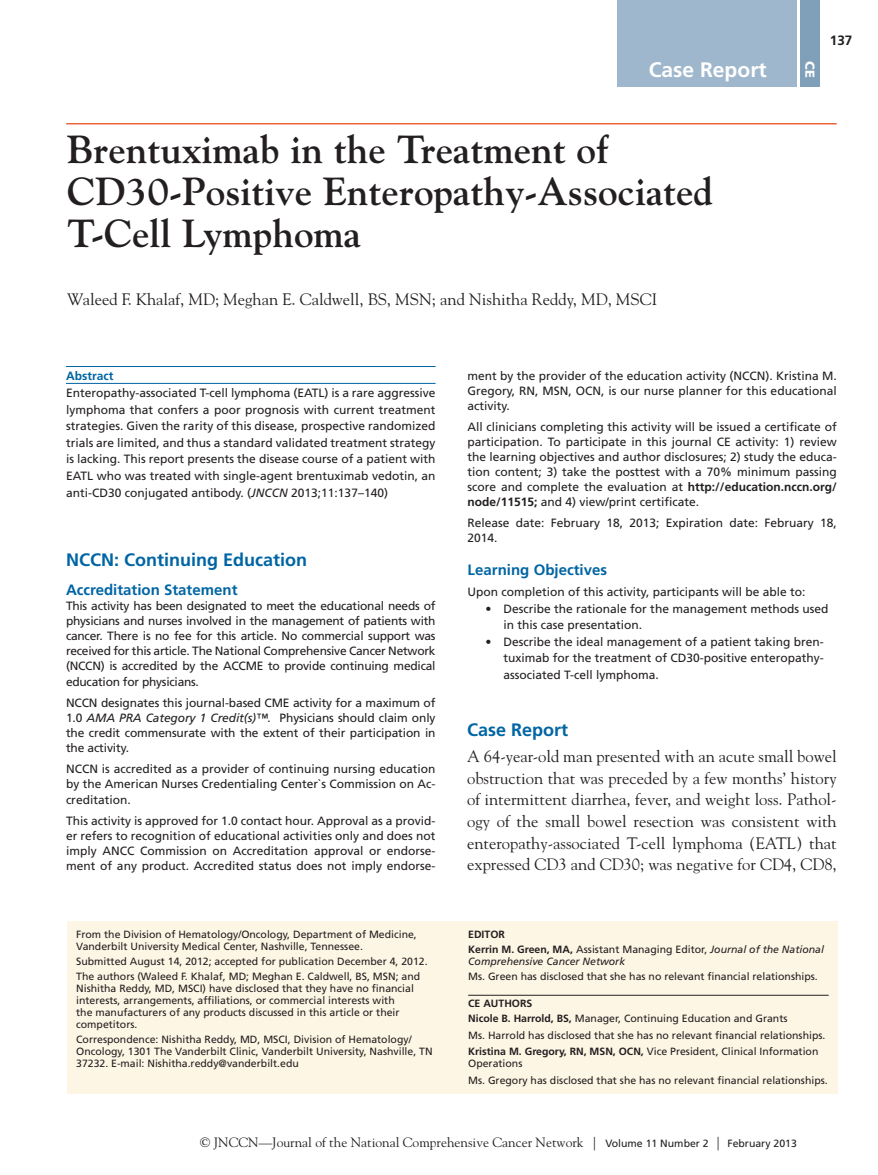
<style>
.page{position:relative;width:878px;height:1175px;background:#fff}
.page>*{position:absolute;margin:0;border:0;box-sizing:border-box;transform-origin:0 0}
.OAT{font:700 39px/42px "Goudy Std";color:#231f20}
.t1{font:700 21px "Frutiger LT Std";color:#fff}
.t2{font:700 18px "Frutiger LT Std";color:#0065a4}
.TXT__flush{font:16.5px/21.6px "Goudy Std";color:#231f20;text-align:justify}
.OAA{font:16.5px "Goudy Std";color:#231f20}
.H2_after_H1{font:700 15px "Frutiger LT Std";color:#0065a4}
.MEDSCAPE_Heading{font:700 15px "Frutiger LT Std";color:#0065a4}
.t3{font:13.5px "Goudy Std";color:#231f20}
.t4{font:700 13.5px "Frutiger LT Std";color:#231f20}
.Cov_entry{font:900 12.9px "Frutiger LT Std";color:#fff}
.ABS{font:12px/15.1px "Frutiger LT Std";color:#231f20;text-align:justify}
.MEDSCAPE_Learning_Ob{font:12px/16.5px "Frutiger LT Std";color:#231f20}
.KW{font:12px "Frutiger LT Std";color:#231f20}
.ABS_Header{font:700 12px "Frutiger LT Std";color:#0065a4}
.OFN1{font:10.5px/12px "Frutiger LT Std";color:#231f20}
.OFN1-2{font:italic 10.5px/12px "Frutiger LT Std";color:#231f20}
.OFN3{font:10.5px/12px "Frutiger LT Std";color:#231f20}
.OFN2{font:10.5px "Frutiger LT Std";color:#231f20}
.OFN4{font:10.5px "Frutiger LT Std";color:#231f20}
.OFN_HEADER{font:700 10.5px "Frutiger LT Std";color:#231f20}
.OFN4-2{font:700 10.5px "Frutiger LT Std";color:#231f20}
.s1{font-style:italic}
.s2{font-weight:700}
.s3{font-weight:700;font-style:normal}
.s4{font-style:normal}
.s5{font-family:"Frutiger LT Std";font-size:10.5px}
</style>
<div class="page">
<div style="left:617px;top:0;width:179px;height:87px;background:#9fb7cc"></div>
<hr style="left:66px;top:123px;width:770px;height:1px;background:#ed633e">
<div style="left:800px;top:0;width:19px;height:87px;background:#80a0b9"></div>
<hr style="left:66px;top:366px;width:369px;height:1px;background:#0065a4">
<hr style="left:66px;top:383px;width:369px;height:1px;background:#0065a4">
<div style="left:67px;top:921px;width:770px;height:173px;background:#fef6e5"></div>
<hr style="left:468px;top:995px;width:360px;height:1px;background:#231f20">
<p class="t1" style="left:648px;top:57px;width:119px">Case Report</p>
<p class="OAT" style="left:67px;top:128px;width:647px">Brentuximab in the Treatment of<br>CD30-Positive Enteropathy-Associated<br>T-Cell Lymphoma</p>
<p class="OAA" style="left:67px;top:289px;width:591px">Waleed F. Khalaf, MD; Meghan E. Caldwell, BS, MSN; and Nishitha Reddy, MD, MSCI</p>
<p class="Cov_entry" style="left:817px;top:61px;width:18px;rotate:90deg">CE</p>
<p class="t4" style="left:829px;top:32px;width:24px">137</p>
<p class="ABS_Header" style="left:66px;top:369px;width:49px">Abstract</p>
<p class="ABS" style="left:66px;top:384px;width:371px;line-height:16.6px">Enteropathy-associated T-cell lymphoma (EATL) is a rare aggressive lymphoma that confers a poor prognosis with current treatment strategies. Given the rarity of this disease, prospective randomized trials are limited, and thus a standard validated treatment strategy is lacking. This report presents the disease course of a patient with EATL who was treated with single-agent brentuximab vedotin, an anti-CD30 conjugated antibody. (<span class="s1">JNCCN</span> 2013;11:137–140)</p>
<h1 class="t2" style="left:66px;top:549px;width:243px">NCCN: Continuing Education</h1>
<p class="H2_after_H1" style="left:66px;top:580px;width:173px">Accreditation Statement</p>
<p class="ABS" style="left:66px;top:598px;width:371px">This activity has been designated to meet the educational needs of physicians and nurses involved in the management of patients with cancer. There is no fee for this article. No commercial support was received for this article. The National Comprehensive Cancer Network (NCCN) is accredited by the ACCME to provide continuing medical education for physicians.</p>
<p class="ABS" style="left:66px;top:695px;width:371px">NCCN designates this journal-based CME activity for a maximum of 1.0 <span class="s1">AMA PRA Category 1 Credit(s)™.</span> Physicians should claim only the credit commensurate with the extent of their participation in the activity.</p>
<p class="ABS" style="left:66px;top:761px;width:371px">NCCN is accredited as a provider of continuing nursing education by the American Nurses Credentialing Center`s Commission on Ac&shy;creditation.</p>
<p class="ABS" style="left:66px;top:813px;width:371px">This activity is approved for 1.0 contact hour. Approval as a provid&shy;er refers to recognition of educational activities only and does not imply ANCC Commission on Accreditation approval or endorse&shy;ment of any product. Accredited status does not imply endorse-</p>
<p class="OFN1" style="left:76px;top:928px;width:342px">From the Division of Hematology/Oncology, Department of Medicine,<br>Vanderbilt University Medical Center, Nashville, Tennessee.</p>
<p class="OFN1" style="left:76px;top:955px;width:353px">Submitted August 14, 2012; accepted for publication December 4, 2012.</p>
<p class="OFN1" style="left:76px;top:970px;width:345px">The authors (Waleed F. Khalaf, MD; Meghan E. Caldwell, BS, MSN; and Nishitha Reddy, MD, MSCI) have disclosed that they have no financial interests, arrangements, affiliations, or commercial interests with<br>the manufacturers of any products discussed in this article or their competitors.</p>
<p class="OFN1" style="left:76px;top:1033px;width:358px">Correspondence: Nishitha Reddy, MD, MSCI, Division of Hematology/<br>Oncology, 1301 The Vanderbilt Clinic, Vanderbilt University, Nashville, TN<br>37232. E-mail: Nishitha.reddy@vanderbilt.edu</p>
<p class="ABS" style="left:467px;top:368px;width:371px">ment by the provider of the education activity (NCCN). Kristina M.<br>Gregory, RN, MSN, OCN, is our nurse planner for this educational activity.</p>
<p class="ABS" style="left:467px;top:419px;width:371px">All clinicians completing this activity will be issued a certificate of participation. To participate in this journal CE activity: 1) review the learning objectives and author disclosures; 2) study the educa&shy;tion content; 3) take the posttest with a 70% minimum passing score and complete the evaluation at <span class="s2">http://education.nccn.org/ node/11515;</span> and 4) view/print certificate.</p>
<p class="ABS" style="left:467px;top:515px;width:371px">Release date: February 18, 2013; Expiration date: February 18,<br>2014.</p>
<p class="MEDSCAPE_Heading" style="left:467px;top:561px;width:141px">Learning Objectives</p>
<p class="KW" style="left:467px;top:585px;width:339px">Upon completion of this activity, participants will be able to:</p>
<p class="MEDSCAPE_Learning_Ob" style="left:503px;top:600px;width:326px;text-indent:-18px">• Describe the rationale for the management methods used in this case presentation.</p>
<p class="MEDSCAPE_Learning_Ob" style="left:503px;top:633px;width:322px;text-align:justify;text-indent:-18px">• Describe the ideal management of a patient taking bren&shy;tuximab for the treatment of CD30-positive enteropathy&shy;associated T-cell lymphoma.</p>
<h1 class="t2" style="left:467px;top:719px;width:103px">Case Report</h1>
<p class="TXT__flush" style="left:467px;top:745px;width:371px">A 64-year-old man presented with an acute small bowel obstruction that was preceded by a few months’ history of intermittent diarrhea, fever, and weight loss. Pathol&shy;ogy of the small bowel resection was consistent with enteropathy-associated T-cell lymphoma (EATL) that expressed CD3 and CD30; was negative for CD4, CD8,</p>
<p class="OFN4-2" style="left:468px;top:928px;width:38px">EDITOR</p>
<p class="OFN1-2" style="left:468px;top:943px;width:357px"><span class="s3">Kerrin M. Green, MA,</span> <span class="s4">Assistant Managing Editor,</span> Journal of the National<br>Comprehensive Cancer Network</p>
<p class="OFN1" style="left:468px;top:970px;width:351px">Ms. Green has disclosed that she has no relevant financial relationships.</p>
<p class="OFN_HEADER" style="left:468px;top:997px;width:66px">CE AUTHORS</p>
<p class="OFN1" style="left:468px;top:1012px;width:321px"><span class="s2">Nicole B. Harrold, BS,</span> Manager, Continuing Education and Grants</p>
<p class="OFN2" style="left:468px;top:1029px;width:359px">Ms. Harrold has disclosed that she has no relevant financial relationships.</p>
<p class="OFN3" style="left:468px;top:1045px;width:352px"><span class="s2">Kristina M. Gregory, RN, MSN, OCN,</span> Vice President, Clinical Information<br>Operations</p>
<p class="OFN4" style="left:468px;top:1074px;width:361px">Ms. Gregory has disclosed that she has no relevant financial relationships.</p>
<p class="t3" style="left:200px;top:1134px;width:598px">© JNCCN—Journal of the National Comprehensive Cancer Network | <span class="s5">Volume 11 Number 2</span> | <span class="s5">February 2013</span></p>
</div>
